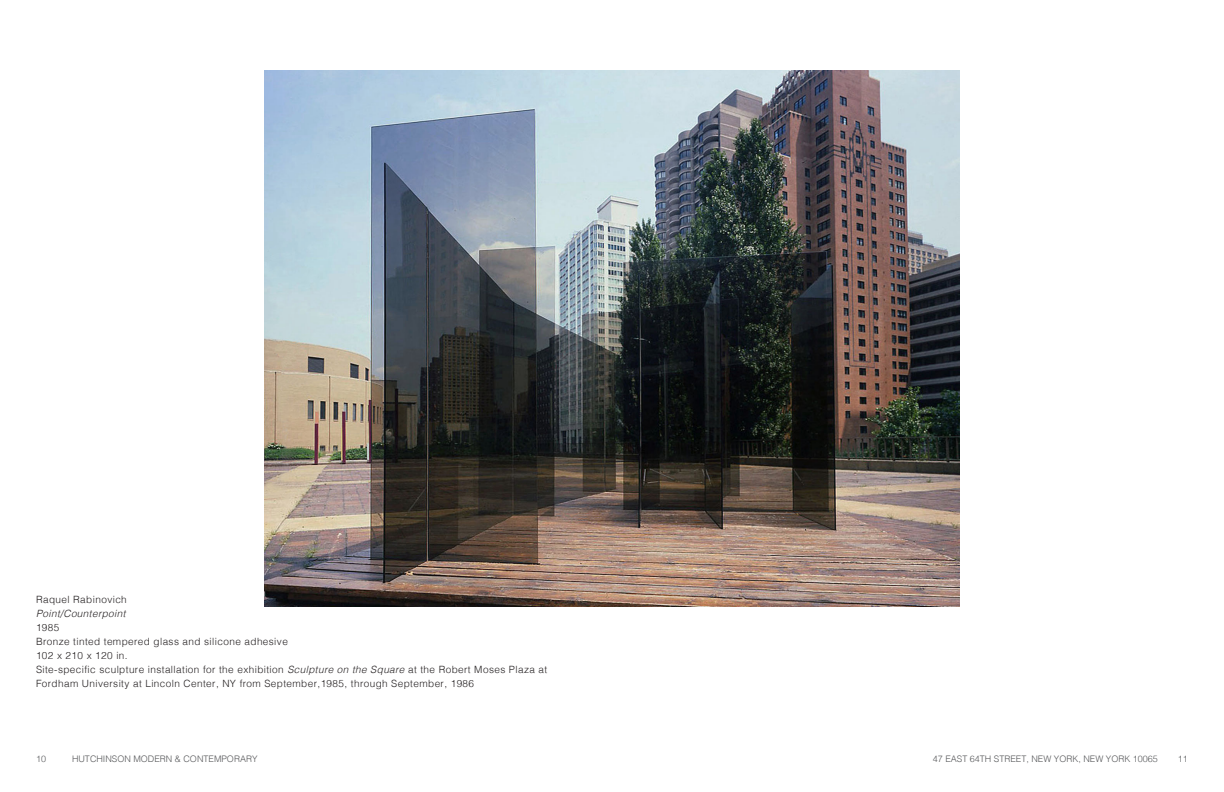
<style>
.page{position:relative;width:1224px;height:792px;background:#fff}
.page>*{position:absolute;margin:0;border:0;box-sizing:border-box;transform-origin:0 0}
.t1{font:300 10px/14px "Helvetica";letter-spacing:.04em;color:#231f20}
.t2{font:italic 300 10px "Helvetica";letter-spacing:.04em;color:#231f20}
.t3{font:300 9px "Helvetica";color:#57585a}
.s1{font-style:italic}
</style>
<div class="page">
<img style="left:265px;top:70px;width:694px;height:536px">
<p class="t1" style="left:36px;top:592px;width:92px">Raquel Rabinovich</p>
<p class="t2" style="left:36px;top:605px;width:91px">Point/Counterpoint</p>
<p class="t1" style="left:36px;top:620px;width:513px">1985<br>Bronze tinted tempered glass and silicone adhesive<br>102 x 210 x 120 in.<br>Site-specific sculpture installation for the exhibition <span class="s1">Sculpture on the Square</span> at the Robert Moses Plaza at Fordham University at Lincoln Center, NY from September,1985, through September, 1986</p>
<p class="t3" style="left:36px;top:752px;width:12px">10</p>
<p class="t3" style="left:72px;top:752px;width:187px">HUTCHINSON MODERN &amp; CONTEMPORARY</p>
<p class="t3" style="left:933px;top:752px;width:227px">47 EAST 64TH STREET, NEW YORK, NEW YORK 10065</p>
<p class="t3" style="left:1178px;top:752px;width:12px">11</p>
</div>
